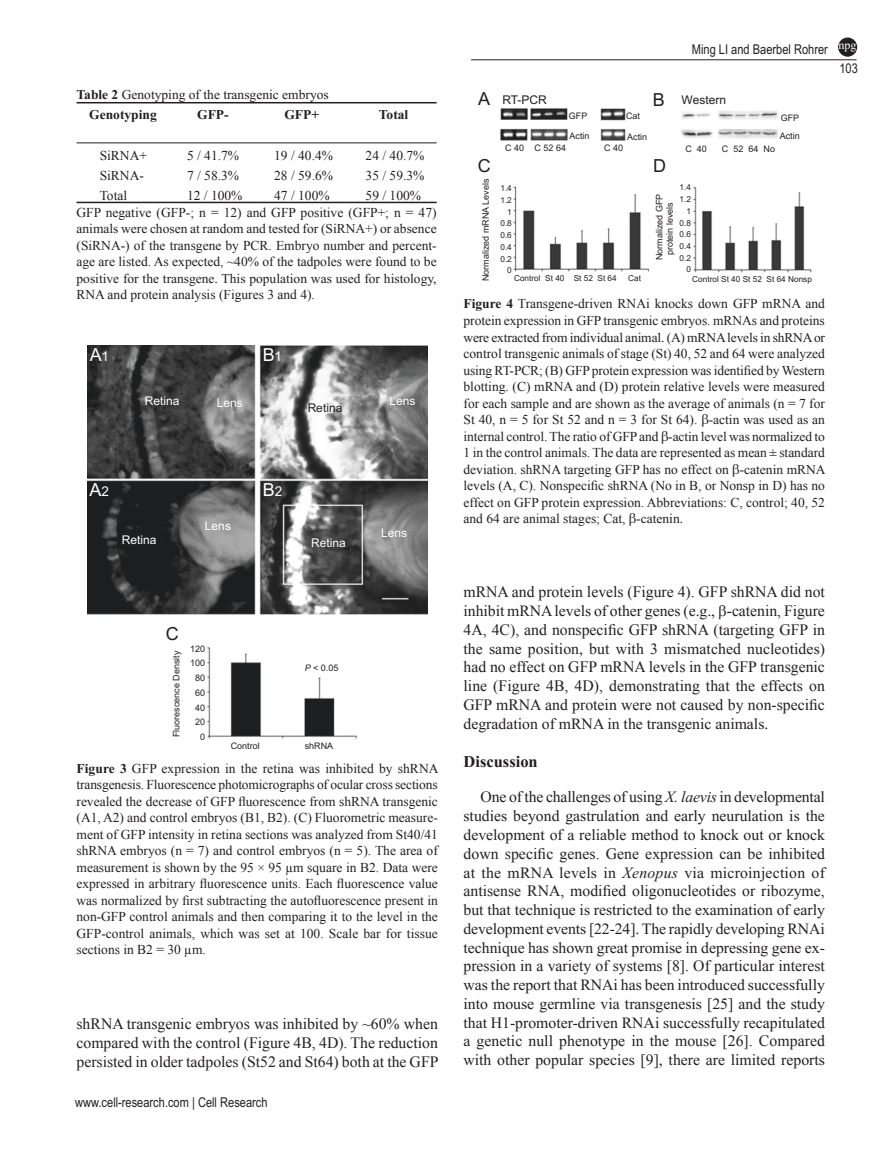
<style>
.page{position:relative;width:893px;height:1170px;background:#fff}
.page>*{position:absolute;margin:0;border:0;box-sizing:border-box;transform-origin:0 0}
.t1{font:18px "Arial";color:#fff}
.t2{font:18px "Arial";color:#231f20}
.t3{font:700 16.5px "Times New Roman";color:#231f20}
.t4{font:15.75px/18.8px "Times New Roman";color:#231f20;text-align:justify}
.t5{font:15.75px/18.8px "Times New Roman PSMT2";color:#231f20;text-align:justify}
.t6{font:13.5px/16.5px "Times New Roman PSMT2";color:#231f20}
.t7{font:13.5px/20.2px "Times New Roman";color:#231f20}
.t8{font:13.5px "Arial Narrow";color:#231f20}
.t9{font:700 13.5px "Times New Roman";color:#231f20}
.t10{font:12px "Arial";color:#fff}
.t11{font:12px "Arial";color:#231f20}
.t12{font:12px "Times New Roman";color:#fff}
.t13{font:9px/14.7px "Arial";color:#231f20;text-align:right}
.t14{font:8.25px/11.7px "Arial";color:#231f20;text-align:right}
.s1{font-weight:700}
.s2{font-size:13.5px}
.s3{font-style:italic}
.s4{font-family:"Times New Roman";font-weight:700}
.s5{font-family:"Times New Roman"}
.s6{font-family:"Times New Roman PSMT2"}
.s7{font-family:"Times New Roman";font-style:italic}
</style>
<div class="page">
<hr style="left:471px;top:60px;width:386px;height:1px;background:#231f20">
<div style="left:839px;top:38px;width:17px;height:18px;background:#231f20;border-radius:50%"></div>
<div style="left:838px;top:38px;width:19px;height:19px;border:2px solid #231f20;border-radius:50%"></div>
<hr style="left:76px;top:102px;width:361px;height:1px;background:#231f20">
<hr style="left:76px;top:142px;width:361px;height:1px;background:#231f20">
<hr style="left:76px;top:202px;width:361px;height:1px;background:#231f20">
<img style="left:88px;top:346px;width:340px;height:393px">
<img style="left:500px;top:108px;width:312px;height:165px">
<p class="t7" style="left:89px;top:84px;width:241px;text-indent:-13px"><span class="s1">Table 2</span> Genotyping of the transgenic embryos<br><span class="s1">Genotyping</span></p>
<p class="t9" style="left:197px;top:105px;width:33px">GFP-</p>
<p class="t9" style="left:284px;top:105px;width:36px">GFP+</p>
<p class="t9" style="left:379px;top:105px;width:31px">Total</p>
<p class="t6" style="left:100px;top:146px;width:49px">SiRNA+</p>
<p class="t6" style="left:187px;top:146px;width:54px">5 / 41.7%</p>
<p class="t6" style="left:274px;top:146px;width:60px">19 / 40.4%</p>
<p class="t6" style="left:366px;top:146px;width:60px">24 / 40.7%</p>
<p class="t6" style="left:100px;top:167px;width:46px">SiRNA-</p>
<p class="t6" style="left:187px;top:167px;width:54px">7 / 58.3%</p>
<p class="t6" style="left:274px;top:167px;width:60px">28 / 59.6%</p>
<p class="t6" style="left:366px;top:167px;width:60px">35 / 59.3%</p>
<p class="t6" style="left:100px;top:187px;width:29px">Total</p>
<p class="t6" style="left:187px;top:187px;width:57px">12 / 100%</p>
<p class="t6" style="left:274px;top:187px;width:57px">47 / 100%</p>
<p class="t6" style="left:76px;top:187px;width:362px;text-indent:289px">59 / 100%<br>GFP negative (GFP-; n = 12) and GFP positive (GFP+; n = 47)</p>
<p class="t7" style="left:76px;top:218px;width:362px">animals were chosen at random and tested for (SiRNA+) or absence</p>
<p class="t6" style="left:76px;top:236px;width:362px">(SiRNA-) of the transgene by PCR. Embryo number and percent&shy;age are listed. As expected, ~40% of the tadpoles were found to be</p>
<p class="t7" style="left:76px;top:268px;width:362px">positive for the transgene. This population was used for histology,</p>
<p class="t6" style="left:76px;top:286px;width:240px">RNA and protein analysis (Figures 3 and 4).</p>
<h1 class="t1" style="left:90px;top:343px;width:21px">A<span class="s2">1</span></h1>
<h1 class="t1" style="left:263px;top:342px;width:21px">B<span class="s2">1</span></h1>
<p class="t10" style="left:145px;top:393px;width:36px">Retina</p>
<p class="t10" style="left:217px;top:395px;width:28px">Lens</p>
<p class="t11" style="left:308px;top:400px;width:36px">Retina</p>
<h1 class="t1" style="left:89px;top:477px;width:21px">A<span class="s2">2</span></h1>
<h1 class="t1" style="left:263px;top:477px;width:21px">B<span class="s2">2</span></h1>
<p class="t10" style="left:205px;top:517px;width:28px">Lens</p>
<p class="t10" style="left:122px;top:532px;width:36px">Retina</p>
<p class="t10" style="left:311px;top:534px;width:36px">Retina</p>
<h1 class="t2" style="left:166px;top:621px;width:14px">C</h1>
<p class="t13" style="left:169px;top:737px;width:88px;rotate:-90deg">Fluorescence Density</p>
<p class="t13" style="left:190px;top:641px;width:17px">120<br>100<br>80<br>60<br>40<br>20<br>0</p>
<p class="t13" style="left:305px;top:660px;width:35px"><span class="s3">P</span> &lt; 0.05</p>
<p class="t13" style="left:231px;top:739px;width:31px">Control</p>
<p class="t13" style="left:305px;top:739px;width:30px">shRNA</p>
<p class="t10" style="left:389px;top:393px;width:28px">Lens</p>
<p class="t10" style="left:381px;top:524px;width:28px">Lens</p>
<p class="t6" style="left:76px;top:759px;width:364px;text-align:justify"><span class="s4">Figure 3</span> GFP expression in the retina was inhibited by shRNA transgenesis. Fluorescence photomicrographs of ocular cross sections revealed the decrease of GFP fluorescence from shRNA transgenic (A1, A2) and control embryos (B1, B2). (C) Fluorometric measure&shy;ment of GFP intensity in retina sections was analyzed from St40/41 shRNA embryos (n = 7) and control embryos (n = 5). The area of measurement is shown by the 95 × 95 µm square in B2. Data were expressed in arbitrary fluorescence units. Each fluorescence value was normalized by first subtracting the autofluorescence present in non-GFP control animals and then comparing it to the level in the GFP-control animals, which was set at 100. Scale bar for tissue sections in B2 = 30 µm.</p>
<p class="t5" style="left:76px;top:1014px;width:364px">shRNA transgenic embryos was inhibited by ~60% when compared with the control (Figure 4B, 4D). The reduction persisted in older tadpoles (St52 and St64) both at the GFP</p>
<p class="t8" style="left:75px;top:1092px;width:194px">www.cell-research.com | Cell Research</p>
<p class="t8" style="left:692px;top:40px;width:137px">Ming LI and Baerbel Rohrer</p>
<h1 class="t2" style="left:478px;top:87px;width:14px">A</h1>
<h1 class="t2" style="left:653px;top:87px;width:14px">B</h1>
<p class="t11" style="left:502px;top:92px;width:46px">RT-PCR</p>
<p class="t11" style="left:682px;top:92px;width:46px">Western</p>
<p class="t13" style="left:569px;top:108px;width:20px">GFP</p>
<p class="t13" style="left:570px;top:129px;width:22px">Actin</p>
<p class="t13" style="left:626px;top:109px;width:16px">Cat</p>
<p class="t13" style="left:627px;top:130px;width:22px">Actin</p>
<p class="t13" style="left:780px;top:109px;width:22px;line-height:18.1px;text-align:left">GFP<br>Actin</p>
<p class="t13" style="left:505px;top:141px;width:62px">C 40 C 52 64</p>
<p class="t13" style="left:604px;top:140px;width:21px">C 40</p>
<p class="t13" style="left:685px;top:141px;width:23px">C 40</p>
<p class="t13" style="left:722px;top:141px;width:55px">C 52 64 No</p>
<h1 class="t2" style="left:478px;top:154px;width:14px">C</h1>
<h1 class="t2" style="left:653px;top:154px;width:14px">D</h1>
<p class="t13" style="left:478px;top:281px;width:104px;rotate:-90deg">Normalized mRNA Levels</p>
<p class="t14" style="left:500px;top:183px;width:13px">1.4<br>1.2<br>1<br>0.8<br>0.6<br>0.4<br>0.2<br>0</p>
<p class="t14" style="left:514px;top:272px;width:104px">Control St 40 St 52 St 64</p>
<p class="t14" style="left:628px;top:272px;width:14px">Cat</p>
<p class="t13" style="left:654px;top:260px;width:68px;line-height:10.5px;text-align:center;rotate:-90deg">Normalized GFP protein levels</p>
<p class="t14" style="left:680px;top:182px;width:13px">1.4<br>1.2<br>1<br>0.8<br>0.6<br>0.4<br>0.2<br>0</p>
<p class="t14" style="left:692px;top:273px;width:121px">Control St 40 St 52 St 64 Nonsp</p>
<p class="t6" style="left:464px;top:295px;width:363px"><span class="s4">Figure 4</span> Transgene-driven RNAi knocks down GFP mRNA and protein expression in GFP transgenic embryos. mRNAs and proteins</p>
<p class="t7" style="left:464px;top:326px;width:363px">were extracted from individual animal. (A) mRNA levels in shRNA or</p>
<p class="t6" style="left:464px;top:345px;width:364px;text-align:justify">control transgenic animals of stage (St) 40, 52 and 64 were analyzed using RT-PCR; (B) GFP protein expression was identified by Western blotting. (C) mRNA and (D) protein relative levels were measured for each sample and are shown as the average of animals (n = 7 for St 40, n = 5 for St 52 and n = 3 for St 64). <span class="s5">-actin was used as an </span>internal control. The ratio of GFP and <span class="s5">-actin level was normalized to </span>1 in the control animals. The data are represented as mean ± standard deviation. shRNA targeting GFP has no effect on <span class="s5">-catenin mRNA </span>levels (A, C). Nonspecific shRNA (No in B, or Nonsp in D) has no effect on GFP protein expression. Abbreviations: C, control; 40, 52 and 64 are animal stages; Cat, <span class="s5">-catenin.</span></p>
<p class="t12" style="left:839px;top:37px;width:19px">npg</p>
<p class="t8" style="left:839px;top:58px;width:20px">103</p>
<p class="t5" style="left:464px;top:582px;width:363px">mRNA and protein levels (Figure 4). GFP shRNA did not</p>
<p class="t4" style="left:464px;top:601px;width:363px">inhibit mRNA levels of other genes (e.g., <span class="s6">-catenin, Figure</span></p>
<p class="t5" style="left:464px;top:620px;width:363px">4A, 4C), and nonspecific GFP shRNA (targeting GFP in</p>
<p class="t4" style="left:464px;top:638px;width:363px">the same position, but with 3 mismatched nucleotides)</p>
<p class="t5" style="left:464px;top:657px;width:363px">had no effect on GFP mRNA levels in the GFP transgenic line (Figure 4B, 4D), demonstrating that the effects on GFP mRNA and protein were not caused by non-specific</p>
<p class="t4" style="left:464px;top:713px;width:306px">degradation of mRNA in the transgenic animals.</p>
<p class="t3" style="left:464px;top:749px;width:76px">Discussion</p>
<p class="t5" style="left:481px;top:787px;width:346px">One of the challenges of using <span class="s7">X. laevis</span> <span class="s5">in developmental</span></p>
<p class="t4" style="left:464px;top:806px;width:363px">studies beyond gastrulation and early neurulation is the development of a reliable method to knock out or knock</p>
<p class="t5" style="left:464px;top:843px;width:363px">down specific genes. Gene expression can be inhibited</p>
<p class="t4" style="left:464px;top:862px;width:363px">at the mRNA levels in <span class="s3">Xenopus</span> via microinjection of</p>
<p class="t5" style="left:464px;top:881px;width:363px">antisense RNA, modified oligonucleotides or ribozyme,</p>
<p class="t4" style="left:464px;top:900px;width:363px">but that technique is restricted to the examination of early development events [22-24]. The rapidly developing RNAi technique has shown great promise in depressing gene ex-</p>
<p class="t5" style="left:464px;top:956px;width:363px">pression in a variety of systems [8]. Of particular interest</p>
<p class="t4" style="left:464px;top:975px;width:363px">was the report that RNAi has been introduced successfully into mouse germline via transgenesis [25] and the study that H1-promoter-driven RNAi successfully recapitulated a genetic null phenotype in the <span class="s6">mouse [26]. Compared </span>with other popular species [9], there are limited reports</p>
</div>
